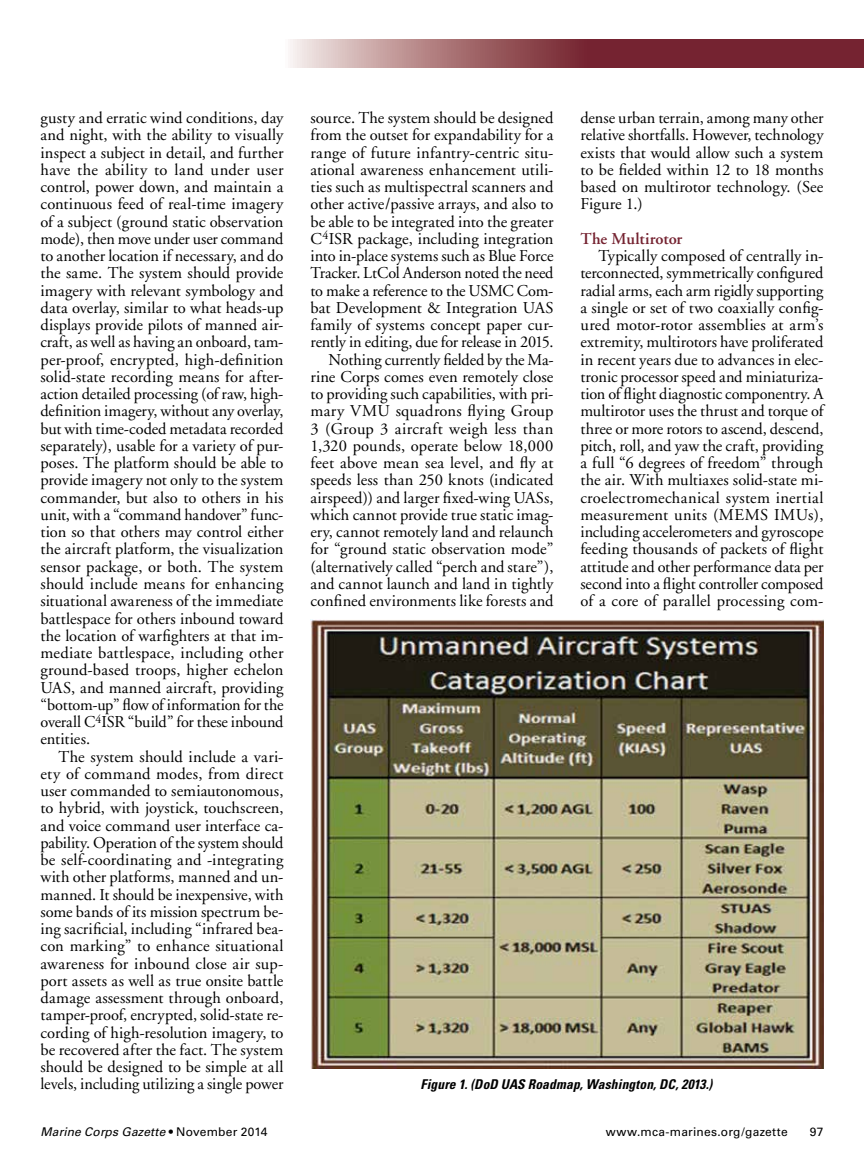
<style>
.page{position:relative;width:864px;height:1175px;background:#fff}
.page>*{position:absolute;margin:0;border:0;box-sizing:border-box;transform-origin:0 0}
.t1{font:16.5px/17.2px "Adobe Garamond";color:#000;text-align:justify}
.t2{font:600 16.5px "Adobe Garamond";color:#752331}
.t3{font:italic 700 condensed 13.5px "Univers";letter-spacing:.01em;color:#000}
.t4{font:italic 12px "Univers";letter-spacing:.015em;color:#000}
.t5{font:12px "Univers";letter-spacing:.02em;color:#000}
.s1{font-style:normal}
</style>
<div class="page">
<svg style="left:290px;top:40px;width:574px;height:28px;background:#94535b"></svg>
<img style="left:310px;top:620px;width:514px;height:448px">
<p class="t1" style="left:40px;top:110px;width:245px">gusty and erratic wind conditions, day and night, with the ability to visually inspect a subject in detail, and further have the ability to land under user control, power down, and maintain a continuous feed of real-time imagery of a subject (ground static observation mode), then move under user command to another location if necessary, and do the same. The system should provide imagery with relevant symbology and data overlay, similar to what heads-up displays provide pilots of manned air&shy;craft, as well as having an onboard, tam&shy;per-proof, encrypted, high-definition solid-state recording means for after&shy;action detailed processing (of raw, high&shy;definition imagery, without any overlay, but with time-coded metadata recorded separately), usable for a variety of pur&shy;poses. The platform should be able to provide imagery not only to the system commander, but also to others in his unit, with a “command handover” func&shy;tion so that others may control either the aircraft platform, the visualization sensor package, or both. The system should include means for enhancing situational awareness of the immediate battlespace for others inbound toward the location of warfighters at that im&shy;mediate battlespace, including other ground-based troops, higher echelon UAS, and manned aircraft, providing “bottom-up” flow of information for the overall C<sup>4</sup>ISR “build” for these inbound entities.</p>
<p class="t1" style="left:40px;top:748px;width:245px;text-indent:18px">The system should include a vari&shy;ety of command modes, from direct user commanded to semiautonomous, to hybrid, with joystick, touchscreen, and voice command user interface ca&shy;pability. Operation of the system should be self-coordinating and -integrating with other platforms, manned and un&shy;manned. It should be inexpensive, with some bands of its mission spectrum be&shy;ing sacrificial, including “infrared bea&shy;con marking” to enhance situational awareness for inbound close air sup&shy;port assets as well as true onsite battle damage assessment through onboard, tamper-proof, encrypted, solid-state re&shy;cording of high-resolution imagery, to be recovered after the fact. The system should be designed to be simple at all levels, including utilizing a single power</p>
<p class="t1" style="left:310px;top:110px;width:245px;text-align:right">source. The system should be designed from the outset for expandability for a range of future infantry-centric situ&shy;ational awareness enhancement utili&shy;ties such as multispectral scanners and other active/passive arrays, and also to be able to be integrated into the greater C<sup>4</sup>ISR package, including integration into in-place systems such as Blue Force Tracker. LtCol Anderson noted the need to make a reference to the USMC Com&shy;bat Development &amp; Integration UAS family of systems concept paper cur&shy;rently in editing, due for release in 2015.<br>Nothing currently fielded by the Ma&shy;rine Corps comes even remotely close to providing such capabilities, with pri&shy;mary VMU squadrons flying Group 3 (Group 3 aircraft weigh less than 1,320 pounds, operate below 18,000 feet above mean sea level, and fly at speeds less than 250 knots (indicated airspeed)) and larger fixed-wing UASs, which cannot provide true static imag&shy;ery, cannot remotely land and relaunch for “ground static observation mode” (alternatively called “perch and stare”), and cannot launch and land in tightly confined environments like forests and</p>
<p class="t1" style="left:580px;top:110px;width:245px">dense urban terrain, among many other relative shortfalls. However, technology exists that would allow such a system to be fielded within 12 to 18 months based on multirotor technology. (See Figure 1.)</p>
<p class="t2" style="left:580px;top:229px;width:103px">The Multirotor</p>
<p class="t1" style="left:580px;top:248px;width:245px;text-indent:18px">Typically composed of centrally in&shy;terconnected, symmetrically configured radial arms, each arm rigidly supporting a single or set of two coaxially config&shy;ured motor-rotor assemblies at arm’s extremity, multirotors have proliferated in recent years due to advances in elec&shy;tronic processor speed and miniaturiza&shy;tion of flight diagnostic componentry. A multirotor uses the thrust and torque of three or more rotors to ascend, descend, pitch, roll, and yaw the craft, providing a full “6 degrees of freedom” through the air. With multiaxes solid-state mi&shy;croelectromechanical system inertial measurement units (MEMS IMUs), including accelerometers and gyroscope feeding thousands of packets of flight attitude and other performance data per second into a flight controller composed of a core of parallel processing com-</p>
<p class="t3" style="left:421px;top:1076px;width:293px">Figure 1. (DoD UAS Roadmap, Washington, DC, 2013.)</p>
<p class="t4" style="left:40px;top:1124px;width:228px">Marine Corps Gazette <span class="s1">• November 2014</span></p>
<p class="t5" style="left:606px;top:1124px;width:183px">www.mca-marines.org/gazette</p>
<p class="t5" style="left:810px;top:1124px;width:15px">97</p>
</div>
